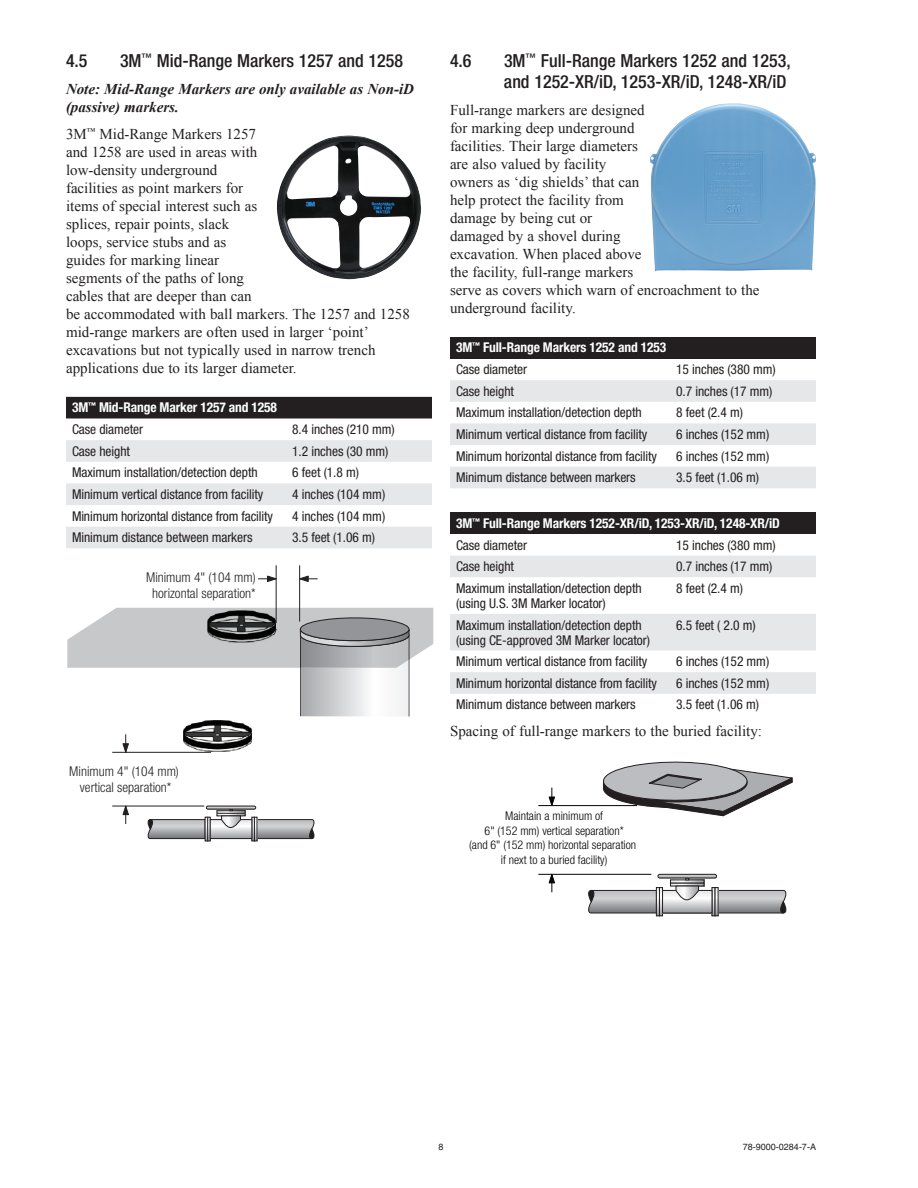
<style>
.page{position:relative;width:918px;height:1188px;background:#fff}
.page>*{position:absolute;margin:0;border:0;box-sizing:border-box;transform-origin:0 0}
.t1{font:500 condensed 18px/21px "Helvetica Neue LT Std";color:#231f20}
.t2{font:15px/18px "Times New Roman";color:#231f20}
.t3{font:italic 700 15px/18px "Times New Roman";color:#231f20}
.t4{font:condensed 13.5px/15px "Helvetica Neue LT Std";letter-spacing:-.005em;color:#231f20}
.t5{font:700 condensed 13.5px/21.6px "Helvetica Neue LT Std";letter-spacing:-.01em;color:#fff}
.t6{font:300 condensed 13.5px/16.2px "Helvetica Neue";color:#231f20;text-align:center}
.t7{font:300 condensed 12px/14.4px "Helvetica Neue";color:#040503;text-align:center}
.t8{font:9px "Helvetica";color:#231f20}
.s1{font-weight:400;color:#231f20}
</style>
<div class="page">
<div style="left:66px;top:397px;width:366px;height:21px;background:#231f20"></div>
<svg style="left:66px;top:440px;width:366px;height:108px"></svg>
<img style="left:183px;top:720px;width:68px;height:32px">
<svg style="left:67px;top:595px;width:366px;height:121px"></svg>
<hr style="left:112px;top:752px;width:99px;height:1px;background:#231f20">
<hr style="left:112px;top:806px;width:92px;height:1px;background:#231f20">
<svg style="left:123px;top:734px;width:6px;height:19px"></svg>
<svg style="left:123px;top:805px;width:6px;height:19px"></svg>
<hr style="left:276px;top:565px;width:1px;height:58px;background:#231f20">
<hr style="left:299px;top:565px;width:1px;height:57px;background:#231f20">
<svg style="left:258px;top:576px;width:19px;height:6px"></svg>
<svg style="left:299px;top:576px;width:19px;height:6px"></svg>
<svg style="left:147px;top:819px;width:58px;height:20px"></svg>
<svg style="left:257px;top:819px;width:58px;height:20px"></svg>
<div style="left:207px;top:817px;width:3px;height:24px;border:1px solid #231f20"></div>
<div style="left:217px;top:813px;width:28px;height:3px;border:1px solid #231f20"></div>
<div style="left:254px;top:817px;width:3px;height:24px;border:1px solid #231f20"></div>
<svg style="left:212px;top:821px;width:38px;height:16px"></svg>
<div style="left:210px;top:819px;width:42px;height:20px;border:1px solid #231f20"></div>
<svg style="left:221px;top:809px;width:20px;height:19px"></svg>
<div style="left:206px;top:806px;width:50px;height:3px;border:1px solid #231f20;border-radius:2px"></div>
<div style="left:450px;top:337px;width:366px;height:21px;background:#231f20"></div>
<svg style="left:450px;top:380px;width:366px;height:108px"></svg>
<div style="left:450px;top:512px;width:366px;height:22px;background:#231f20"></div>
<svg style="left:450px;top:556px;width:366px;height:138px;fill:#e6e7e9"></svg>
<svg style="left:593px;top:761px;width:200px;height:55px"></svg>
<hr style="left:538px;top:805px;width:99px;height:1px;background:#040503">
<hr style="left:538px;top:874px;width:113px;height:1px;background:#040503">
<svg style="left:549px;top:788px;width:6px;height:19px"></svg>
<svg style="left:549px;top:873px;width:6px;height:19px"></svg>
<svg style="left:588px;top:890px;width:68px;height:23px;background:#a0a1a3"></svg>
<svg style="left:718px;top:890px;width:69px;height:23px;background:#a1a2a5"></svg>
<div style="left:656px;top:887px;width:4px;height:29px;border:1px solid #231f20"></div>
<div style="left:659px;top:887px;width:4px;height:29px;border:1px solid #231f20"></div>
<div style="left:670px;top:883px;width:34px;height:3px;border:1px solid #231f20"></div>
<div style="left:712px;top:887px;width:3px;height:29px;border:1px solid #231f20"></div>
<svg style="left:664px;top:892px;width:46px;height:19px"></svg>
<div style="left:662px;top:890px;width:50px;height:23px;border:1px solid #231f20"></div>
<svg style="left:676px;top:886px;width:23px;height:14px"></svg>
<div style="left:658px;top:874px;width:59px;height:4px;border:1px solid #231f20;border-radius:2px"></div>
<img style="left:277px;top:136px;width:144px;height:144px">
<img style="left:650px;top:103px;width:166px;height:169px">
<h1 class="t1" style="left:66px;top:50px;width:23px">4.5</h1>
<h1 class="t1" style="left:120px;top:50px;width:285px">3M<sup>™</sup> Mid-Range Markers 1257 and 1258</h1>
<p class="t3" style="left:66px;top:79px;width:350px">Note: Mid-Range Markers are only available as Non-iD (passive) markers.</p>
<p class="t2" style="left:66px;top:125px;width:345px">3M<sup>™</sup> Mid-Range Markers 1257<br>and 1258 are used in areas with<br>low-density underground<br>facilities as point markers for<br>items of special interest such as<br>splices, repair points, slack<br>loops, service stubs and as<br>guides for marking linear<br>segments of the paths of long<br>cables that are deeper than can<br>be accommodated with ball markers. The 1257 and 1258 mid-range markers are often used in larger ‘point’ excavations but not typically used in narrow trench applications due to its larger diameter.</p>
<p class="t5" style="left:72px;top:397px;width:207px">3M<sup>™</sup> Mid-Range Marker 1257 and 1258<br><span class="s1">Case diameter</span></p>
<p class="t4" style="left:292px;top:422px;width:104px">8.4 inches (210 mm)</p>
<p class="t4" style="left:72px;top:443px;width:60px">Case height</p>
<p class="t4" style="left:292px;top:443px;width:98px">1.2 inches (30 mm)</p>
<p class="t4" style="left:72px;top:465px;width:187px">Maximum installation/detection depth</p>
<p class="t4" style="left:292px;top:465px;width:68px">6 feet (1.8 m)</p>
<p class="t4" style="left:72px;top:487px;width:193px">Minimum vertical distance from facility</p>
<p class="t4" style="left:292px;top:487px;width:95px">4 inches (104 mm)</p>
<p class="t4" style="left:72px;top:508px;width:203px">Minimum horizontal distance from facility</p>
<p class="t4" style="left:292px;top:508px;width:95px">4 inches (104 mm)</p>
<p class="t4" style="left:72px;top:530px;width:182px">Minimum distance between markers</p>
<p class="t4" style="left:292px;top:530px;width:84px">3.5 feet (1.06 m)</p>
<p class="t6" style="left:146px;top:569px;width:111px">Minimum 4" (104 mm) horizontal separation*</p>
<p class="t6" style="left:69px;top:763px;width:111px">Minimum 4" (104 mm) vertical separation*</p>
<h1 class="t1" style="left:450px;top:50px;width:23px">4.6</h1>
<h1 class="t1" style="left:504px;top:50px;width:288px">3M<sup>™</sup> Full-Range Markers 1252 and 1253, and 1252-XR/iD, 1253-XR/iD, 1248-XR/iD</h1>
<p class="t2" style="left:450px;top:101px;width:311px">Full-range markers are designed<br>for marking deep underground<br>facilities. Their large diameters<br>are also valued by facility<br>owners as ‘dig shields’ that can<br>help protect the facility from<br>damage by being cut or<br>damaged by a shovel during<br>excavation. When placed above<br>the facility, full-range markers<br>serve as covers which warn of encroachment to the underground facility.</p>
<p class="t5" style="left:456px;top:337px;width:212px">3M<sup>™</sup> Full-Range Markers 1252 and 1253<br><span class="s1">Case diameter</span></p>
<p class="t4" style="left:676px;top:362px;width:101px">15 inches (380 mm)</p>
<p class="t4" style="left:456px;top:383px;width:60px">Case height</p>
<p class="t4" style="left:676px;top:383px;width:98px">0.7 inches (17 mm)</p>
<p class="t4" style="left:456px;top:405px;width:187px">Maximum installation/detection depth</p>
<p class="t4" style="left:676px;top:405px;width:68px">8 feet (2.4 m)</p>
<p class="t4" style="left:456px;top:427px;width:193px">Minimum vertical distance from facility</p>
<p class="t4" style="left:676px;top:427px;width:95px">6 inches (152 mm)</p>
<p class="t4" style="left:456px;top:448px;width:203px">Minimum horizontal distance from facility</p>
<p class="t4" style="left:676px;top:448px;width:95px">6 inches (152 mm)</p>
<p class="t4" style="left:456px;top:470px;width:181px">Minimum distance between markers</p>
<p class="t4" style="left:676px;top:470px;width:84px">3.5 feet (1.06 m)</p>
<p class="t5" style="left:456px;top:512px;width:325px">3M<sup>™</sup> Full-Range Markers 1252-XR/iD, 1253-XR/iD, 1248-XR/iD<br><span class="s1">Case diameter</span></p>
<p class="t4" style="left:676px;top:537px;width:101px">15 inches (380 mm)</p>
<p class="t4" style="left:456px;top:559px;width:60px">Case height</p>
<p class="t4" style="left:676px;top:559px;width:98px">0.7 inches (17 mm)</p>
<p class="t4" style="left:456px;top:581px;width:187px">Maximum installation/detection depth (using U.S. 3M Marker locator)</p>
<p class="t4" style="left:676px;top:581px;width:68px">8 feet (2.4 m)</p>
<p class="t4" style="left:456px;top:617px;width:195px">Maximum installation/detection depth (using CE-approved 3M Marker locator)</p>
<p class="t4" style="left:676px;top:617px;width:81px">6.5 feet ( 2.0 m)</p>
<p class="t4" style="left:456px;top:654px;width:193px">Minimum vertical distance from facility</p>
<p class="t4" style="left:676px;top:654px;width:95px">6 inches (152 mm)</p>
<p class="t4" style="left:456px;top:675px;width:203px">Minimum horizontal distance from facility</p>
<p class="t4" style="left:676px;top:675px;width:95px">6 inches (152 mm)</p>
<p class="t4" style="left:456px;top:697px;width:181px">Minimum distance between markers</p>
<p class="t4" style="left:676px;top:697px;width:84px">3.5 feet (1.06 m)</p>
<p class="t2" style="left:450px;top:722px;width:314px">Spacing of full-range markers to the buried facility:</p>
<p class="t7" style="left:469px;top:809px;width:169px">Maintain a minimum of<br>6" (152 mm) vertical separation*<br>(and 6" (152 mm) horizontal separation if next to a buried facility)</p>
<p class="t8" style="left:438px;top:1142px;width:7px">8</p>
<p class="t8" style="left:743px;top:1142px;width:75px">78-9000-0284-7-A</p>
</div>
